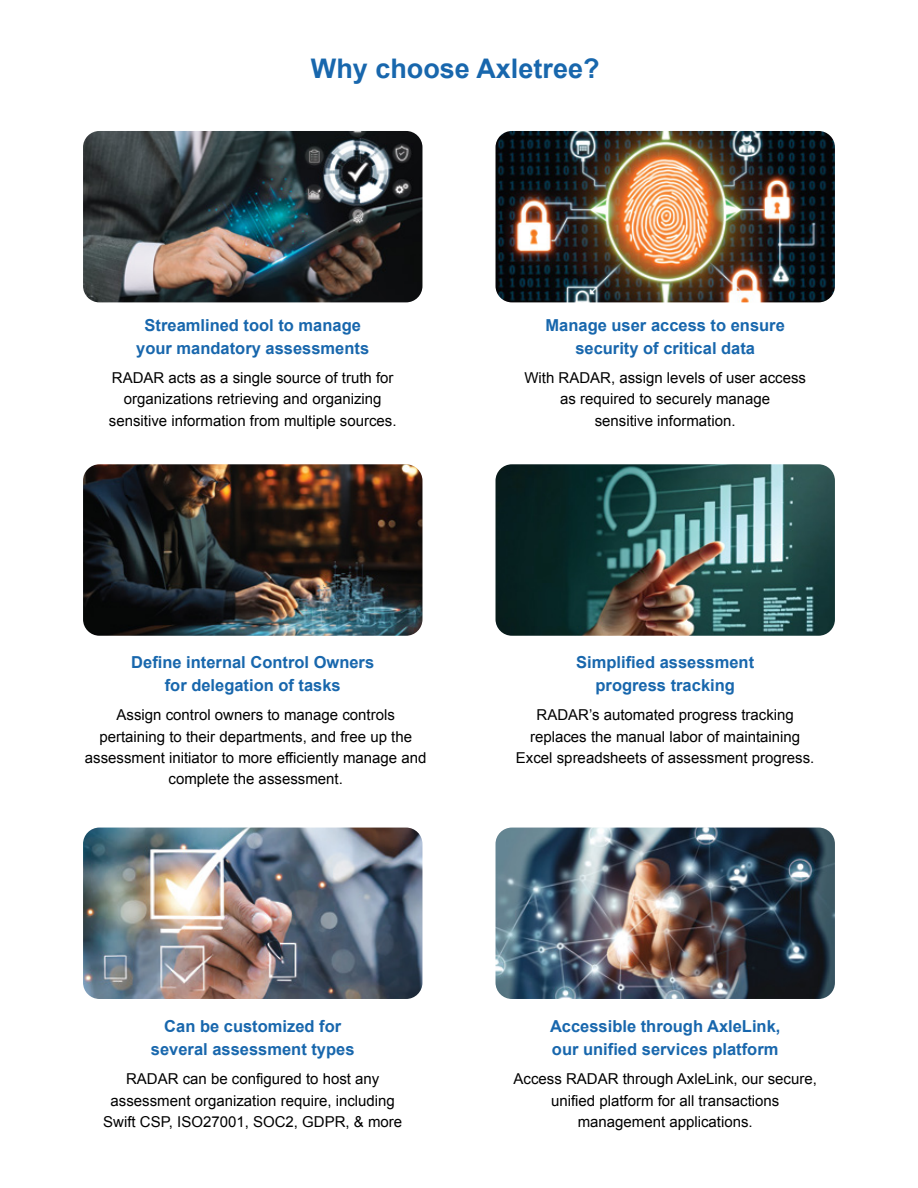
<style>
.page{position:relative;width:918px;height:1188px;background:#fff}
.page>*{position:absolute;margin:0;border:0;box-sizing:border-box;transform-origin:0 0}
.t1{font:700 27px "Arial";color:#1867ad}
.t2{font:700 16.5px/23px "Arial";color:#1867ad;text-align:center}
.t3{font:15px/21.5px "Arial";color:#000;text-align:center}
</style>
<div class="page">
<img style="left:83px;top:131px;width:339px;height:171px">
<img style="left:496px;top:131px;width:339px;height:171px">
<img style="left:83px;top:464px;width:339px;height:172px">
<img style="left:496px;top:464px;width:339px;height:172px">
<img style="left:83px;top:828px;width:339px;height:171px">
<img style="left:496px;top:828px;width:339px;height:171px">
<h1 class="t1" style="left:311px;top:51px;width:290px">Why choose Axletree?</h1>
<p class="t2" style="left:136px;top:315px;width:234px">Streamlined tool to manage your mandatory assessments</p>
<p class="t3" style="left:109px;top:367px;width:289px">RADAR acts as a single source of truth for organizations retrieving and organizing sensitive information from multiple sources.</p>
<p class="t2" style="left:131px;top:652px;width:244px">Define internal Control Owners for delegation of tasks</p>
<p class="t3" style="left:85px;top:704px;width:343px">Assign control owners to manage controls pertaining to their departments, and free up the assessment initiator to more efficiently manage and complete the assessment.</p>
<p class="t2" style="left:546px;top:315px;width:241px">Manage user access to ensure security of critical data</p>
<p class="t3" style="left:524px;top:367px;width:283px">With RADAR, assign levels of user access as required to securely manage<br>sensitive information.</p>
<p class="t2" style="left:576px;top:652px;width:179px">Simplified assessment progress tracking</p>
<p class="t3" style="left:516px;top:704px;width:300px">RADAR’s automated progress tracking replaces the manual labor of maintaining<br>Excel spreadsheets of assessment progress.</p>
<p class="t2" style="left:151px;top:1016px;width:205px">Can be customized for several assessment types</p>
<p class="t3" style="left:103px;top:1068px;width:301px">RADAR can be configured to host any assessment organization require, including<br>Swift CSP, ISO27001, SOC2, GDPR, &amp; more</p>
<p class="t2" style="left:550px;top:1016px;width:232px;text-align:left">Accessible through AxleLink, our unified services platform</p>
<p class="t3" style="left:513px;top:1068px;width:305px">Access RADAR through AxleLink, our secure, unified platform for all transactions management applications.</p>
</div>
